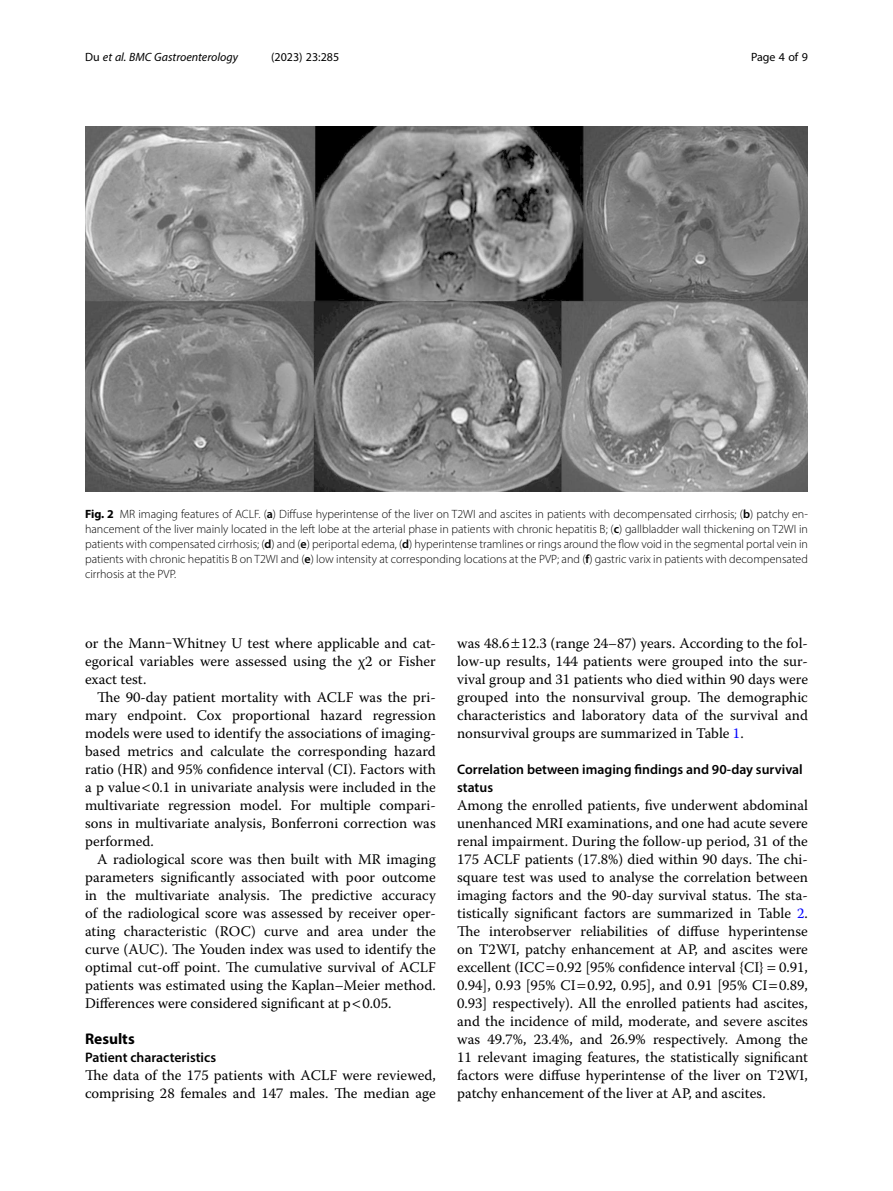
<style>
.page{position:relative;width:893px;height:1191px;background:#fff}
.page>*{position:absolute;margin:0;border:0;box-sizing:border-box;transform-origin:0 0}
.Head_1{font:700 15.45px "Myriad Pro";color:#000}
.Body_Text{font:14.7px/18px "Warnock Pro";color:#000;text-align:justify}
.Body_Text_Indent{font:14.7px/18px "Warnock Pro";color:#000;text-align:justify}
.Head_2{font:600 13.8px/18px "Myriad Pro";color:#000}
.Head_2_After_1{font:600 13.8px "Myriad Pro";color:#000}
.Figure_Caption{font:300 12px/15px "Myriad Pro";color:#000;text-align:justify}
.t1{font:italic 12px "Myriad Pro";color:#000}
.t2{font:12px "Myriad Pro";color:#000}
.s1{font-style:normal}
.s2{font-weight:700}
.s3{font-weight:600}
.s4{color:#00f}
</style>
<div class="page">
<img style="left:85px;top:126px;width:723px;height:365px">
<p class="t1" style="left:85px;top:50px;width:154px"><span class="s1">Du</span> et al. BMC Gastroenterology</p>
<p class="t2" style="left:271px;top:50px;width:70px">(2023) 23:285</p>
<p class="t2" style="left:751px;top:50px;width:58px">Page 4 of 9</p>
<p class="Figure_Caption" style="left:85px;top:506px;width:724px"><span class="s2">Fig. 2</span> MR imaging features of ACLF. (<span class="s3">a</span>) Diffuse hyperintense of the liver on T2WI and ascites in patients with decompensated cirrhosis; (<span class="s3">b</span>) patchy en&shy;hancement of the liver mainly located in the left lobe at the arterial phase in patients with chronic hepatitis B; (<span class="s3">c</span>) gallbladder wall thickening on T2WI in patients with compensated cirrhosis; (<span class="s3">d</span>) and (<span class="s3">e</span>) periportal edema, (<span class="s3">d</span>) hyperintense tramlines or rings around the flow void in the segmental portal vein in patients with chronic hepatitis B on T2WI and (<span class="s3">e</span>) low intensity at corresponding locations at the PVP; and (<span class="s3">f</span>) gastric varix in patients with decompensated cirrhosis at the PVP.</p>
<p class="Body_Text" style="left:85px;top:634px;width:352px">or the Mann‒Whitney U test where applicable and cat&shy;egorical variables were assessed using the χ2 or Fisher exact test.</p>
<p class="Body_Text_Indent" style="left:85px;top:688px;width:352px;text-indent:12px">The 90-day patient mortality with ACLF was the pri&shy;mary endpoint. Cox proportional hazard regression models were used to identify the associations of imaging&shy;based metrics and calculate the corresponding hazard ratio (HR) and 95% confidence interval (CI). Factors with a p value 0.1 in univariate analysis were included in the multivariate regression model. For multiple compari&shy;sons in multivariate analysis, Bonferroni correction was performed.</p>
<p class="Body_Text_Indent" style="left:85px;top:850px;width:352px;text-indent:12px">A radiological score was then built with MR imaging parameters significantly associated with poor outcome in the multivariate analysis. The predictive accuracy of the radiological score was assessed by receiver oper&shy;ating characteristic (ROC) curve and area under the curve (AUC). The Youden index was used to identify the optimal cut-off point. The cumulative survival of ACLF patients was estimated using the Kaplan–Meier method.<br>Differences were considered significant at p 0.05.</p>
<p class="Head_1" style="left:85px;top:1029px;width:51px">Results</p>
<p class="Head_2_After_1" style="left:85px;top:1049px;width:133px">Patient characteristics</p>
<p class="Body_Text" style="left:85px;top:1066px;width:352px">The data of the 175 patients with ACLF were reviewed, comprising 28 females and 147 males. The median age</p>
<p class="Body_Text" style="left:457px;top:634px;width:352px">was 48.6 12.3 (range 24–87) years. According to the fol&shy;low-up results, 144 patients were grouped into the sur&shy;vival group and 31 patients who died within 90 days were grouped into the nonsurvival group. The demographic characteristics and laboratory data of the survival and nonsurvival groups are summarized in Table <span class="s4">1</span>.</p>
<p class="Head_2" style="left:457px;top:760px;width:347px">Correlation between imaging findings and 90-day survival status</p>
<p class="Body_Text" style="left:457px;top:796px;width:352px">Among the enrolled patients, five underwent abdominal unenhanced MRI examinations, and one had acute severe renal impairment. During the follow-up period, 31 of the 175 ACLF patients (17.8%) died within 90 days. The chi&shy;square test was used to analyse the correlation between imaging factors and the 90-day survival status. The sta&shy;tistically significant factors are summarized in Table <span class="s4">2</span>.<br>The interobserver reliabilities of diffuse hyperintense on T2WI, patchy enhancement at AP, and ascites were excellent (ICC 0.92 [95% confidence interval {CI} 0.91, 0.94], 0.93 [95% CI 0.92, 0.95], and 0.91 [95% CI 0.89, 0.93] respectively). All the enrolled patients had ascites, and the incidence of mild, moderate, and severe ascites was 49.7%, 23.4%, and 26.9% respectively. Among the 11 relevant imaging features, the statistically significant factors were diffuse hyperintense of the liver on T2WI, patchy enhancement of the liver at AP, and ascites.</p>
</div>
